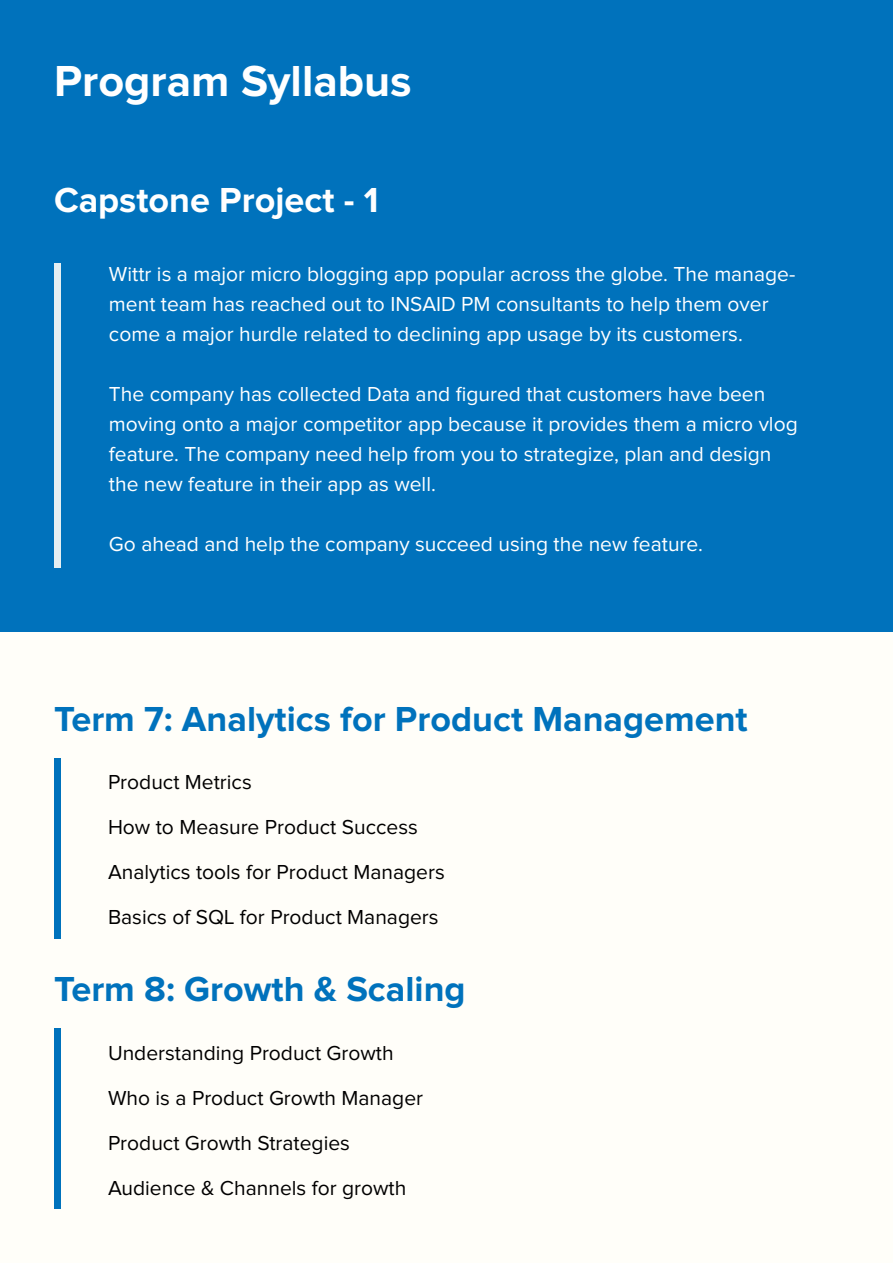
<style>
.page{position:relative;width:893px;height:1263px;background:#fffef9}
.page>*{position:absolute;margin:0;border:0;box-sizing:border-box;transform-origin:0 0}
.t1{font:700 45px "Proxima Nova";color:#fff}
.t2{font:700 36px "Proxima Nova";color:#0072bc}
.t3{font:700 36px "Proxima Nova";color:#fff}
.t4{font:21px/30px "Proxima Nova";color:#fff}
.t5{font:21px/45px "Proxima Nova";color:#000}
</style>
<div class="page">
<div style="left:0;top:0;width:893px;height:631px;background:#0072bc"></div>
<div style="left:54px;top:1029px;width:6px;height:180px;background:#0072bc"></div>
<div style="left:54px;top:758px;width:6px;height:181px;background:#0072bc"></div>
<div style="left:54px;top:264px;width:6px;height:304px;background:#e5eff2"></div>
<h1 class="t1" style="left:54px;top:61px;width:359px">Program Syllabus</h1>
<h2 class="t3" style="left:54px;top:183px;width:326px">Capstone Project - 1</h2>
<p class="t4" style="left:109px;top:259px;width:688px">Wittr is a major micro blogging app popular across the globe. The manage&shy;ment team has reached out to INSAID PM consultants to help them over come a major hurdle related to declining app usage by its customers.</p>
<p class="t4" style="left:109px;top:379px;width:690px">The company has collected Data and figured that customers have been moving onto a major competitor app because it provides them a micro vlog feature. The company need help from you to strategize, plan and design the new feature in their app as well.</p>
<p class="t4" style="left:109px;top:529px;width:596px">Go ahead and help the company succeed using the new feature.</p>
<h2 class="t2" style="left:54px;top:702px;width:695px">Term 7: Analytics for Product Management</h2>
<p class="t5" style="left:108px;top:761px;width:338px">Product Metrics<br>How to Measure Product Success<br>Analytics tools for Product Managers</p>
<p class="t5" style="left:108px;top:896px;width:332px">Basics of SQL for Product Managers</p>
<h2 class="t2" style="left:54px;top:972px;width:413px">Term 8: Growth &amp; Scaling</h2>
<p class="t5" style="left:108px;top:1031px;width:317px">Understanding Product Growth<br>Who is a Product Growth Manager<br>Product Growth Strategies<br>Audience &amp; Channels for growth</p>
</div>
